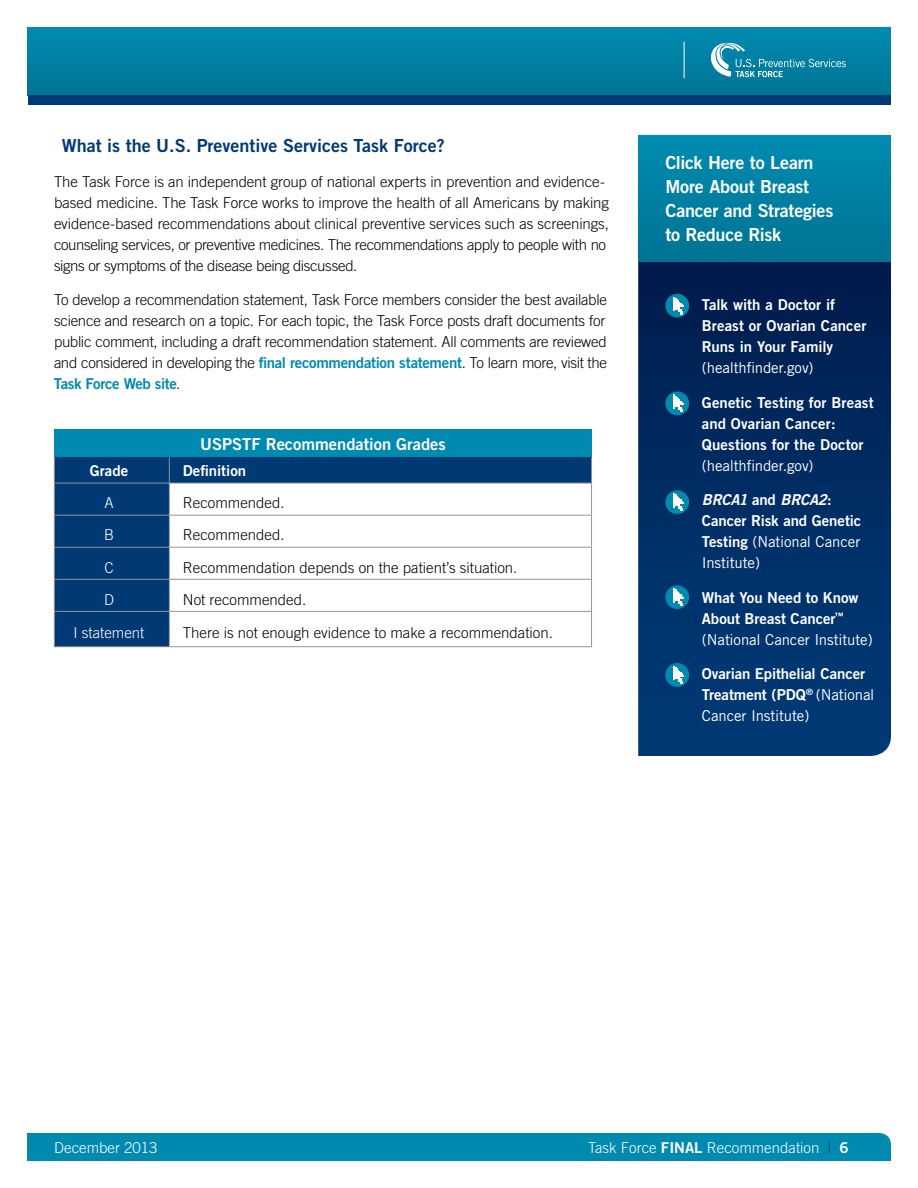
<style>
.page{position:relative;width:918px;height:1188px;background:#fff}
.page>*{position:absolute;margin:0;border:0;box-sizing:border-box;transform-origin:0 0}
.t1{font:18px/24px "Trade Gothic Bold Two";letter-spacing:-.015em;color:#fff}
.t2{font:18px "Trade Gothic Bold Two";color:#003974}
.t3{font:16.5px "Trade Gothic Bold Two";color:#fff}
.t4{font:300 15px/21px "Trade Gothic";letter-spacing:-.01em;color:#000}
.t5{font:15px/21px "Trade Gothic Bold Two";color:#fff}
.t6{font:300 15px "Trade Gothic";color:#fff}
.s1{font-family:"Trade Gothic Bold Two";font-weight:400;color:#008ab0}
.s2{font-family:"Trade Gothic"}
.s3{font-style:italic}
.s4{font-family:"Trade Gothic Bold Two";font-weight:400}
.s5{color:#003974}
</style>
<div class="page">
<div style="left:28px;top:27px;width:862px;height:68px;background:linear-gradient(to bottom,#008cb1,#007494)"></div>
<div style="left:28px;top:95px;width:862px;height:10px;background:#003974"></div>
<svg style="left:709px;top:43px;width:137px;height:34px;background:#2894b1"></svg>
<hr style="left:684px;top:42px;width:1px;height:36px;background:#fff">
<div style="left:27px;top:1133px;width:864px;height:28px;background:#008ab0"></div>
<div style="left:54px;top:429px;width:538px;height:28px;background:#008ab0"></div>
<div style="left:54px;top:457px;width:115px;height:26px;background:#003974"></div>
<div style="left:169px;top:457px;width:423px;height:26px;background:#003974"></div>
<div style="left:54px;top:483px;width:115px;height:32px;background:#003974"></div>
<div style="left:54px;top:515px;width:115px;height:32px;background:#003974"></div>
<div style="left:54px;top:547px;width:115px;height:32px;background:#003974"></div>
<div style="left:54px;top:579px;width:115px;height:32px;background:#003974"></div>
<div style="left:54px;top:611px;width:115px;height:36px;background:#003974"></div>
<svg style="left:54px;top:457px;width:1px;height:26px"></svg>
<svg style="left:169px;top:457px;width:1px;height:26px"></svg>
<svg style="left:591px;top:457px;width:1px;height:26px"></svg>
<hr style="left:54px;top:483px;width:115px;height:1px;background:#939598">
<hr style="left:54px;top:483px;width:1px;height:32px;background:#939598">
<hr style="left:169px;top:483px;width:423px;height:1px;background:#939598">
<hr style="left:169px;top:483px;width:1px;height:32px;background:#939598">
<hr style="left:591px;top:483px;width:1px;height:32px;background:#939598">
<hr style="left:54px;top:515px;width:115px;height:1px;background:#939598">
<hr style="left:54px;top:516px;width:1px;height:31px;background:#939598">
<hr style="left:169px;top:515px;width:423px;height:1px;background:#939598">
<hr style="left:169px;top:516px;width:1px;height:31px;background:#939598">
<hr style="left:591px;top:516px;width:1px;height:31px;background:#939598">
<hr style="left:54px;top:547px;width:115px;height:1px;background:#939598">
<hr style="left:54px;top:548px;width:1px;height:31px;background:#939598">
<hr style="left:169px;top:547px;width:423px;height:1px;background:#939598">
<hr style="left:169px;top:548px;width:1px;height:31px;background:#939598">
<hr style="left:591px;top:548px;width:1px;height:31px;background:#939598">
<hr style="left:54px;top:579px;width:115px;height:1px;background:#939598">
<hr style="left:54px;top:580px;width:1px;height:31px;background:#939598">
<hr style="left:169px;top:579px;width:423px;height:1px;background:#939598">
<hr style="left:169px;top:580px;width:1px;height:31px;background:#939598">
<hr style="left:591px;top:580px;width:1px;height:31px;background:#939598">
<hr style="left:54px;top:611px;width:115px;height:1px;background:#939598">
<hr style="left:54px;top:612px;width:1px;height:34px;background:#939598">
<hr style="left:169px;top:611px;width:423px;height:1px;background:#939598">
<hr style="left:169px;top:612px;width:1px;height:34px;background:#939598">
<hr style="left:591px;top:612px;width:1px;height:34px;background:#939598">
<hr style="left:54px;top:646px;width:115px;height:1px;background:#939598">
<hr style="left:169px;top:646px;width:423px;height:1px;background:#939598">
<svg style="left:638px;top:261px;width:253px;height:495px;background:#002d63"></svg>
<div style="left:638px;top:135px;width:253px;height:126px;background:linear-gradient(to bottom,#008bb1,#007493)"></div>
<div style="left:665px;top:294px;width:24px;height:24px;background:#008ab0;border-radius:50%"></div>
<svg style="left:674px;top:297px;width:10px;height:17px"></svg>
<div style="left:665px;top:392px;width:24px;height:23px;background:#008ab0;border-radius:50%"></div>
<svg style="left:674px;top:395px;width:10px;height:17px"></svg>
<div style="left:665px;top:490px;width:24px;height:24px;background:#008ab0;border-radius:50%"></div>
<svg style="left:674px;top:494px;width:10px;height:17px"></svg>
<div style="left:665px;top:585px;width:24px;height:24px;background:#008ab0;border-radius:50%"></div>
<svg style="left:674px;top:589px;width:10px;height:17px"></svg>
<div style="left:665px;top:663px;width:24px;height:24px;background:#008ab0;border-radius:50%"></div>
<svg style="left:674px;top:666px;width:10px;height:18px"></svg>
<h1 class="t2" style="left:62px;top:135px;width:385px">What is the U.S. Preventive Services Task Force?</h1>
<p class="t4" style="left:54px;top:171px;width:556px">The Task Force is an independent group of national experts in prevention and evidence&shy;based medicine. The Task Force works to improve the health of all Americans by making evidence-based recommendations about clinical preventive services such as screenings, counseling services, or preventive medicines. The recommendations apply to people with no signs or symptoms of the disease being discussed.</p>
<p class="t4" style="left:54px;top:289px;width:555px;text-align:justify">To develop a recommendation statement, Task Force members consider the best available science and research on a topic. For each topic, the Task Force posts draft documents for public comment, including a draft recommendation statement. All comments are reviewed and considered in developing the <span class="s1">final recommendation statement</span>. To learn more, visit the <span class="s1">Task Force Web site</span>.</p>
<p class="t3" style="left:200px;top:434px;width:247px">USPSTF Recommendation Grades</p>
<p class="t5" style="left:90px;top:460px;width:40px">Grade</p>
<p class="t5" style="left:183px;top:460px;width:65px">Definition</p>
<p class="t6" style="left:104px;top:494px;width:11px">A</p>
<p class="t4" style="left:183px;top:492px;width:103px">Recommended.</p>
<p class="t6" style="left:104px;top:526px;width:12px">B</p>
<p class="t4" style="left:183px;top:524px;width:103px">Recommended.</p>
<p class="t6" style="left:104px;top:558px;width:11px">C</p>
<p class="t4" style="left:183px;top:557px;width:336px">Recommendation depends on the patient’s situation.</p>
<p class="t6" style="left:104px;top:590px;width:12px">D</p>
<p class="t4" style="left:183px;top:589px;width:125px">Not recommended.</p>
<p class="t6" style="left:74px;top:624px;width:72px">I statement</p>
<p class="t4" style="left:183px;top:622px;width:372px">There is not enough evidence to make a recommendation.</p>
<h1 class="t1" style="left:665px;top:151px;width:170px">Click Here to Learn<br>More About Breast<br>Cancer and Strategies to Reduce Risk</h1>
<p class="t5" style="left:702px;top:294px;width:166px">Talk with a Doctor if<br>Breast or Ovarian Cancer<br>Runs in Your Family <span class="s2">(healthfinder.gov)</span></p>
<p class="t5" style="left:702px;top:392px;width:173px">Genetic Testing for Breast and Ovarian Cancer:<br>Questions for the Doctor <span class="s2">(healthfinder.gov)</span></p>
<p class="t5" style="left:702px;top:489px;width:161px"><span class="s3">BRCA1</span> and <span class="s3">BRCA2</span>:<br>Cancer Risk and Genetic<br>Testing <span class="s2">(National Cancer<br>Institute)</span></p>
<p class="t5" style="left:702px;top:587px;width:172px">What You Need to Know<br>About Breast Cancer<sup>™ </sup><span class="s2">(National Cancer Institute)</span></p>
<p class="t5" style="left:702px;top:663px;width:174px">Ovarian Epithelial Cancer<br>Treatment (PDQ<sup>®</sup> <span class="s2">(National<br>Cancer Institute)</span></p>
<p class="t6" style="left:54px;top:1138px;width:105px">December 2013</p>
<p class="t6" style="left:588px;top:1138px;width:262px">Task Force <span class="s4">FINAL</span> Recommendation <span class="s5">|</span> <span class="s4">6</span></p>
</div>
